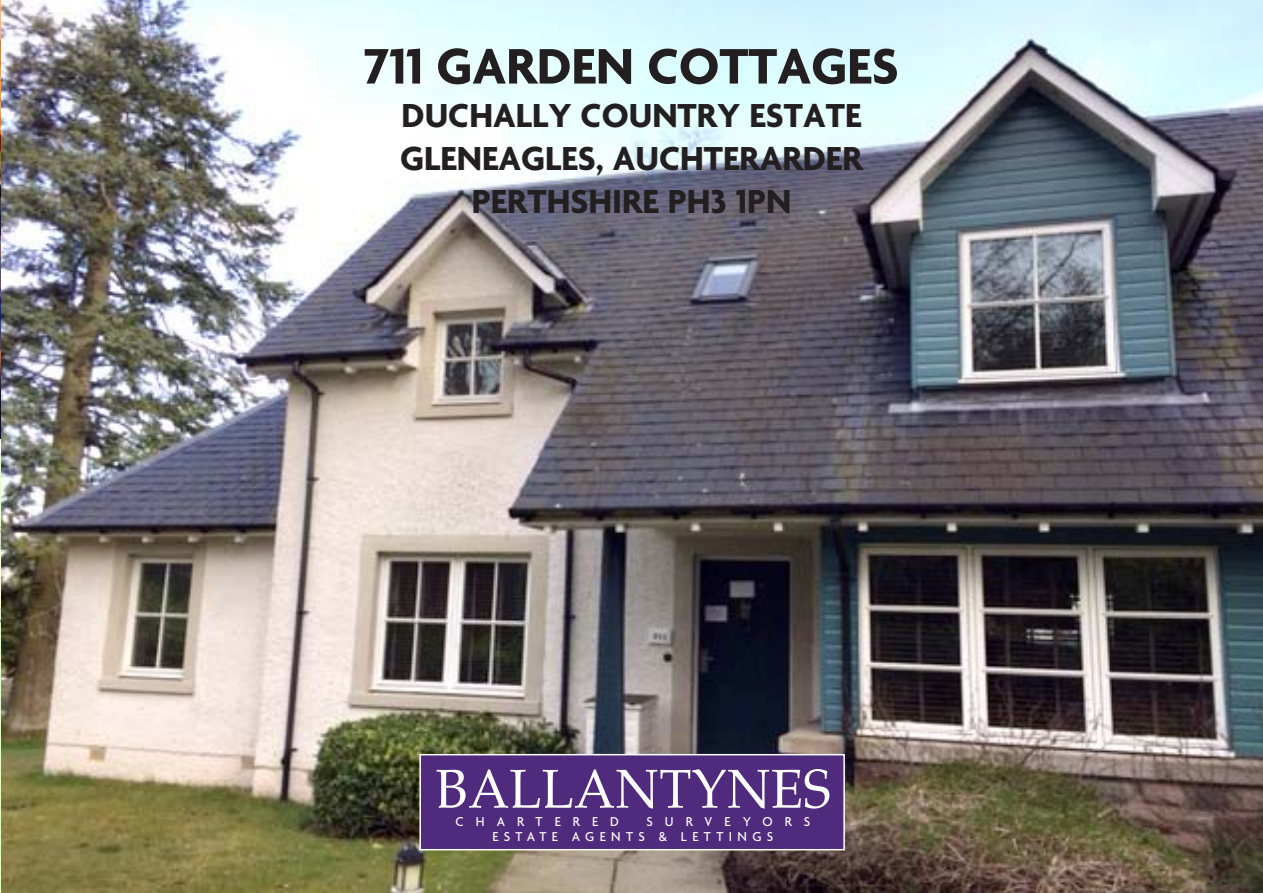
<style>
.page{position:relative;width:1263px;height:893px;background:#fff}
.page>*{position:absolute;margin:0;border:0;box-sizing:border-box;transform-origin:0 0}
.Top_Line_Front_Addre{font:700 54px "Agenda";color:#231f20}
.Lower_Front_Address{font:700 36px "Agenda";color:#231f20}
.t1{font:500 13.95px/15.1px "Agenda";letter-spacing:.41em;color:#fff}
.t2{font:500 13.95px "Agenda";letter-spacing:.9em;color:#fff}
</style>
<div class="page">
<img style="left:0;top:0;width:2px;height:439px">
<img style="left:0;top:454px;width:2px;height:439px">
<img style="left:2px;top:0;width:1261px;height:893px">
<div style="left:420px;top:755px;width:424px;height:95px;background:#502b7d"></div>
<svg style="left:437px;top:769px;width:392px;height:40px"></svg>
<div style="left:419px;top:754px;width:426px;height:96px;border:2px solid #fff"></div>
<p class="Top_Line_Front_Addre" style="left:364px;top:33px;width:536px">711 GARDEN COTTAGES</p>
<p class="Lower_Front_Address" style="left:402px;top:93px;width:461px">DUCHALLY COUNTRY ESTATE</p>
<p class="Lower_Front_Address" style="left:400px;top:136px;width:464px">GLENEAGLES, AUCHTERARDER</p>
<p class="Lower_Front_Address" style="left:472px;top:180px;width:321px">PERTHSHIRE PH3 1PN</p>
<p class="t1" style="left:492px;top:813px;width:319px;text-indent:154px">SURVEYORS<br>ESTATE AGENTS &amp; LETTINGS</p>
<p class="t2" style="left:455px;top:813px;width:165px">CHARTERED</p>
</div>
